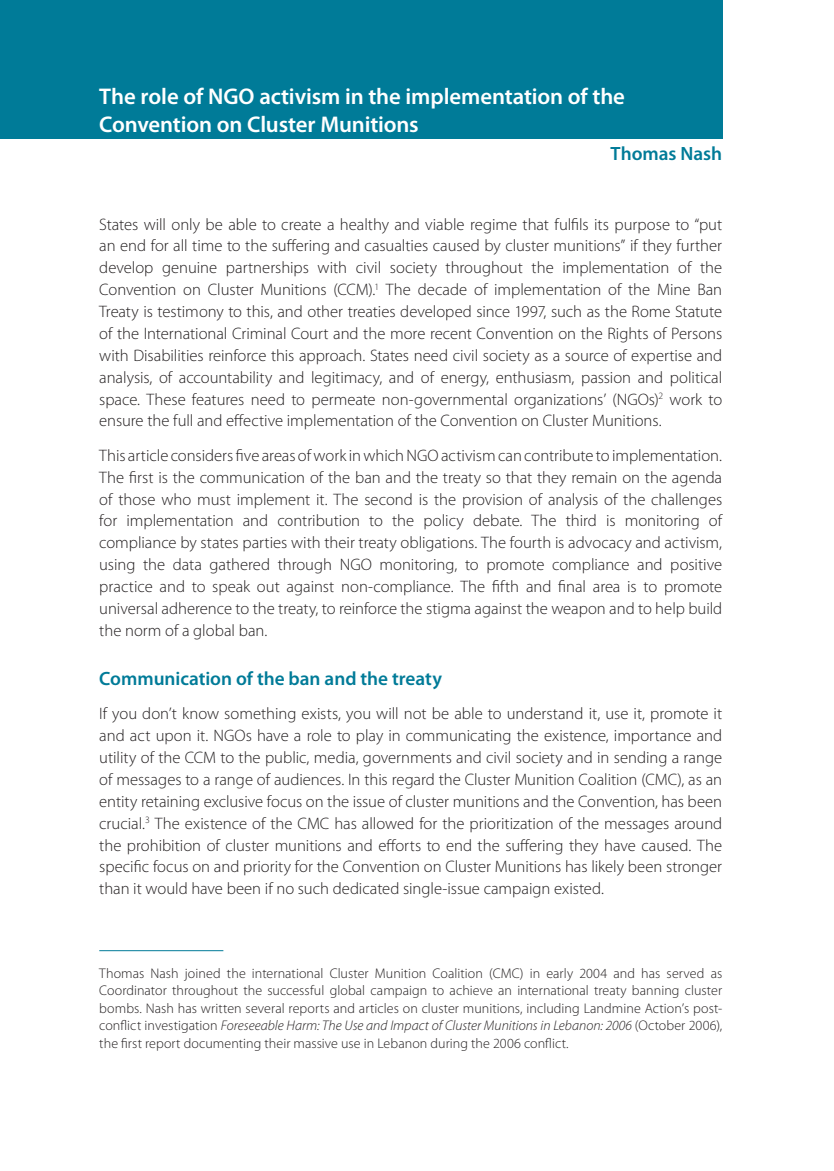
<style>
.page{position:relative;width:834px;height:1171px;background:#fff}
.page>*{position:absolute;margin:0;border:0;box-sizing:border-box;transform-origin:0 0}
.t1{font:600 22.75px/28px "Myriad Pro";letter-spacing:-.005em;color:#fff}
.t2{font:600 19.25px "Myriad Pro";letter-spacing:-.005em;color:#007b98}
.t3{font:300 16.62px/21.9px "Myriad Pro";color:#231f20;text-align:justify}
.t4{font:300 14px/17.5px "Myriad Pro";letter-spacing:.005em;color:#231f20;text-align:justify}
.s1{font-style:italic}
</style>
<div class="page">
<div style="left:0;top:0;width:722px;height:139px;background:#007b98"></div>
<hr style="left:99px;top:950px;width:124px;height:1px;background:#007b98">
<h1 class="t1" style="left:99px;top:81px;width:527px">The role of NGO activism in the implementation of the<br>Convention on Cluster Munitions</h1>
<p class="t2" style="left:610px;top:142px;width:113px">Thomas Nash</p>
<p class="t3" style="left:99px;top:213px;width:624px">States will only be able to create a healthy and viable regime that fulfils its purpose to “put an end for all time to the suffering and casualties caused by cluster munitions” if they further develop genuine partnerships with civil society throughout the implementation of the Convention on Cluster Munitions (CCM).<sup>1</sup> The decade of implementation of the Mine Ban Treaty is testimony to this, and other treaties developed since 1997, such as the Rome Statute of the International Criminal Court and the more recent Convention on the Rights of Persons with Disabilities reinforce this approach. States need civil society as a source of expertise and analysis, of accountability and legitimacy, and of energy, enthusiasm, passion and political space. These features need to permeate non-governmental organizations’ (NGOs)<sup>2</sup> work to ensure the full and effective implementation of the Convention on Cluster Munitions.</p>
<p class="t3" style="left:99px;top:444px;width:624px">This article considers five areas of work in which NGO activism can contribute to implementation.<br>The first is the communication of the ban and the treaty so that they remain on the agenda of those who must implement it. The second is the provision of analysis of the challenges for implementation and contribution to the policy debate. The third is monitoring of compliance by states parties with their treaty obligations. The fourth is advocacy and activism, using the data gathered through NGO monitoring, to promote compliance and positive practice and to speak out against non-compliance. The fifth and final area is to promote universal adherence to the treaty, to reinforce the stigma against the weapon and to help build the norm of a global ban.</p>
<p class="t2" style="left:99px;top:666px;width:344px">Communication of the ban and the treaty</p>
<p class="t3" style="left:99px;top:702px;width:624px">If you don’t know something exists, you will not be able to understand it, use it, promote it and act upon it. NGOs have a role to play in communicating the existence, importance and utility of the CCM to the public, media, governments and civil society and in sending a range of messages to a range of audiences. In this regard the Cluster Munition Coalition (CMC), as an entity retaining exclusive focus on the issue of cluster munitions and the Convention, has been crucial.<sup>3</sup> The existence of the CMC has allowed for the prioritization of the messages around the prohibition of cluster munitions and efforts to end the suffering they have caused. The specific focus on and priority for the Convention on Cluster Munitions has likely been stronger than it would have been if no such dedicated single-issue campaign existed.</p>
<p class="t4" style="left:99px;top:964px;width:624px">Thomas Nash joined the international Cluster Munition Coalition (CMC) in early 2004 and has served as Coordinator throughout the successful global campaign to achieve an international treaty banning cluster bombs. Nash has written several reports and articles on cluster munitions, including Landmine Action’s post&shy;conflict investigation <span class="s1">Foreseeable Harm: The Use and Impact of Cluster Munitions in Lebanon: 2006</span> (October 2006), the first report documenting their massive use in Lebanon during the 2006 conflict.</p>
</div>
